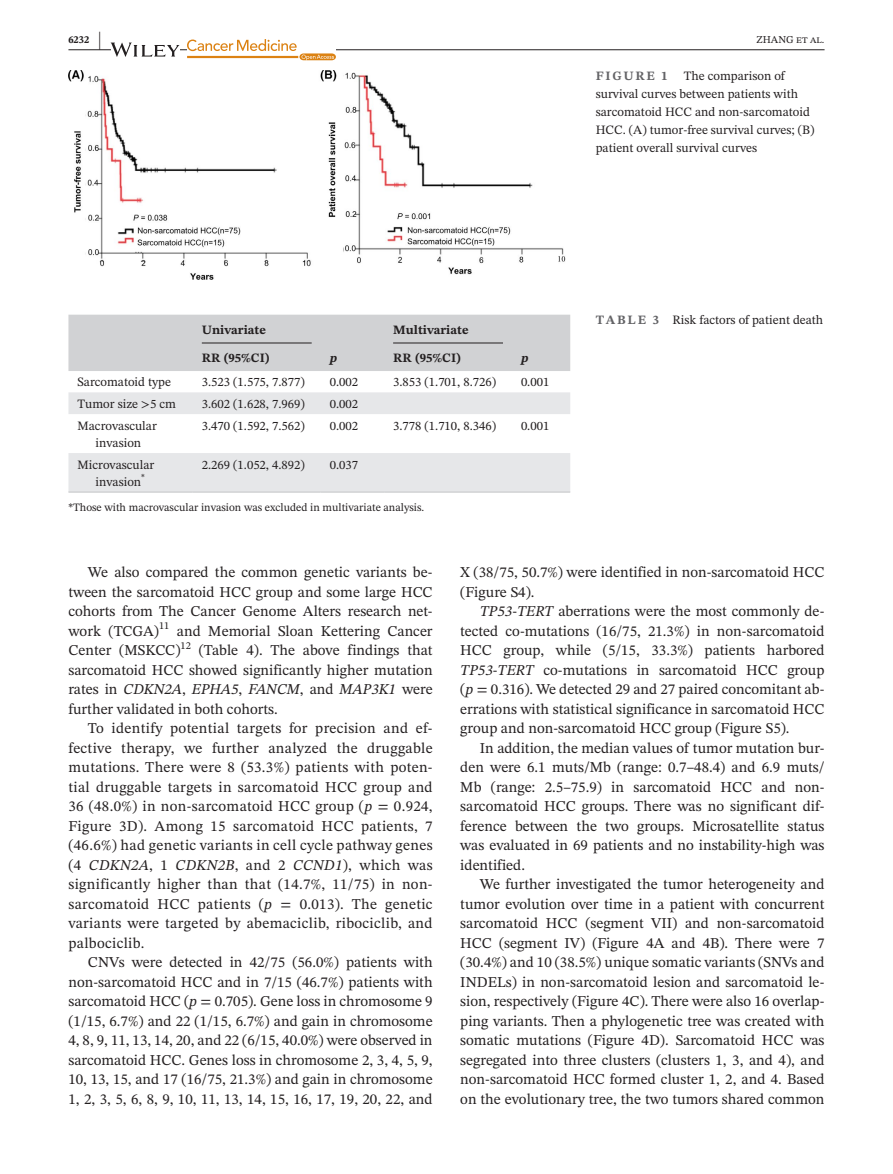
<style>
.page{position:relative;width:893px;height:1174px;background:#fff}
.page>*{position:absolute;margin:0;border:0;box-sizing:border-box;transform-origin:0 0}
.t1{font:15px/19.5px "STIX Two Text";color:#231f20;text-align:justify}
.t2{font:12.75px/18px "STIX Two Text";color:#231f20}
.t3{font:700 12.75px "STIX Two Text";color:#231f20}
.t4{font:700 12.75px "STIX Two Text";letter-spacing:.14em;color:#636366}
.t5{font:italic 700 12.75px "STIX Two Text";color:#231f20}
.t6{font:11.25px "STIX Two Text";color:#231f20}
.t7{font:10.5px "STIX Two Text";color:#231f20}
.t8{font:700 10.5px "STIX Two Text";color:#231f20}
.s1{font-size:21px}
.s2{font-weight:700;color:#636366}
.s3{font-style:italic}
</style>
<div class="page">
<hr style="left:68px;top:49px;width:756px;height:1px;background:#231f20">
<svg style="left:111px;top:43px;width:68px;height:14px"></svg>
<svg style="left:187px;top:39px;width:149px;height:21px"></svg>
<img style="left:68px;top:70px;width:498px;height:209px">
<div style="left:68px;top:315px;width:502px;height:56px;background:#d1d2d4"></div>
<svg style="left:68px;top:392px;width:502px;height:99px;fill:#e6e7e9"></svg>
<hr style="left:68px;top:491px;width:125px;height:2px;background:#d1d2d4">
<hr style="left:193px;top:491px;width:128px;height:2px;background:#d1d2d4">
<hr style="left:321px;top:491px;width:63px;height:2px;background:#d1d2d4">
<hr style="left:384px;top:491px;width:128px;height:2px;background:#d1d2d4">
<hr style="left:512px;top:491px;width:58px;height:2px;background:#d1d2d4">
<hr style="left:202px;top:342px;width:110px;height:1px;background:#231f20">
<hr style="left:393px;top:342px;width:110px;height:1px;background:#231f20">
<p class="t8" style="left:68px;top:32px;width:34px">6232 <span class="s1">|</span></p>
<p class="t7" style="left:756px;top:32px;width:69px">ZHANG et al.</p>
<p class="t2" style="left:596px;top:66px;width:220px;text-indent:88px">The comparison of survival curves between patients with sarcomatoid HCC and non-sarcomatoid HCC. (A) tumor-free survival curves; (B) patient overall survival curves</p>
<p class="t4" style="left:596px;top:66px;width:73px">FIGURE 1</p>
<p class="t3" style="left:202px;top:320px;width:66px">Univariate</p>
<p class="t3" style="left:393px;top:320px;width:77px">Multivariate</p>
<p class="t3" style="left:202px;top:348px;width:70px">RR (95%CI)</p>
<p class="t3" style="left:393px;top:348px;width:70px">RR (95%CI)</p>
<p class="t5" style="left:521px;top:348px;width:9px">p</p>
<p class="t5" style="left:330px;top:348px;width:9px">p</p>
<p class="t2" style="left:77px;top:373px;width:95px">Sarcomatoid type</p>
<p class="t2" style="left:202px;top:373px;width:105px">3.523 (1.575, 7.877)</p>
<p class="t2" style="left:330px;top:373px;width:30px">0.002</p>
<p class="t2" style="left:393px;top:373px;width:105px">3.853 (1.701, 8.726)</p>
<p class="t2" style="left:521px;top:373px;width:30px">0.001</p>
<p class="t2" style="left:77px;top:395px;width:100px">Tumor size &gt;5 cm</p>
<p class="t2" style="left:202px;top:395px;width:105px">3.602 (1.628, 7.969)</p>
<p class="t2" style="left:330px;top:395px;width:30px">0.002</p>
<p class="t2" style="left:77px;top:417px;width:81px;line-height:17.2px;text-align:center">Macrovascular invasion</p>
<p class="t2" style="left:202px;top:416px;width:105px">3.470 (1.592, 7.562)</p>
<p class="t2" style="left:330px;top:416px;width:30px">0.002</p>
<p class="t2" style="left:393px;top:416px;width:105px">3.778 (1.710, 8.346)</p>
<p class="t2" style="left:521px;top:416px;width:30px">0.001</p>
<p class="t2" style="left:95px;top:456px;width:60px;line-height:17.2px;text-indent:-18px">Microvascular invasion<sup>*</sup></p>
<p class="t2" style="left:202px;top:455px;width:105px">2.269 (1.052, 4.892)</p>
<p class="t2" style="left:330px;top:455px;width:30px">0.037</p>
<p class="t6" style="left:68px;top:499px;width:357px">*Those with macrovascular invasion was excluded in multivariate analysis.</p>
<p class="t2" style="left:596px;top:311px;width:229px"><span class="s2">TABLE 3</span> Risk factors of patient death</p>
<p class="t1" style="left:68px;top:562px;width:366px;text-indent:20px">We also compared the common genetic variants be&shy;tween the sarcomatoid HCC group and some large HCC cohorts from The Cancer Genome Alters research net&shy;work (TCGA)</p>
<p class="t7" style="left:159px;top:618px;width:12px">11</p>
<p class="t1" style="left:68px;top:621px;width:366px;text-indent:108px">and Memorial Sloan Kettering Cancer<br>Center (MSKCC)</p>
<p class="t7" style="left:180px;top:637px;width:12px">12</p>
<p class="t1" style="left:68px;top:640px;width:366px;text-indent:130px">(Table 4). The above findings that sarcomatoid HCC showed significantly higher mutation rates in <span class="s3">CDKN2A</span>, <span class="s3">EPHA5</span>, <span class="s3">FANCM</span>, and <span class="s3">MAP3K1</span> were further validated in both cohorts.</p>
<p class="t1" style="left:68px;top:718px;width:366px;text-indent:20px">To identify potential targets for precision and ef&shy;fective therapy, we further analyzed the druggable mutations. There were 8 (53.3%) patients with poten&shy;tial druggable targets in sarcomatoid HCC group and 36 (48.0%) in non-sarcomatoid HCC group (<span class="s3">p</span> = 0.924, Figure 3D). Among 15 sarcomatoid HCC patients, 7 (46.6%) had genetic variants in cell cycle pathway genes (4 <span class="s3">CDKN2A</span>, 1 <span class="s3">CDKN2B</span>, and 2 <span class="s3">CCND1</span>), which was significantly higher than that (14.7%, 11/75) in non&shy;sarcomatoid HCC patients (<span class="s3">p</span> = 0.013). The genetic variants were targeted by abemaciclib, ribociclib, and palbociclib.</p>
<p class="t1" style="left:68px;top:952px;width:366px;text-indent:20px">CNVs were detected in 42/75 (56.0%) patients with non-sarcomatoid HCC and in 7/15 (46.7%) patients with sarcomatoid HCC (<span class="s3">p</span> = 0.705). Gene loss in chromosome 9 (1/15, 6.7%) and 22 (1/15, 6.7%) and gain in chromosome 4, 8, 9, 11, 13, 14, 20, and 22 (6/15, 40.0%) were observed in sarcomatoid HCC. Genes loss in chromosome 2, 3, 4, 5, 9, 10, 13, 15, and 17 (16/75, 21.3%) and gain in chromosome 1, 2, 3, 5, 6, 8, 9, 10, 11, 13, 14, 15, 16, 17, 19, 20, 22, and</p>
<p class="t1" style="left:460px;top:562px;width:366px">X (38/75, 50.7%) were identified in non-sarcomatoid HCC (Figure S4).</p>
<p class="t1" style="left:460px;top:601px;width:366px;text-indent:20px"><span class="s3">TP53</span>-<span class="s3">TERT</span> aberrations were the most commonly de&shy;tected co-mutations (16/75, 21.3%) in non-sarcomatoid HCC group, while (5/15, 33.3%) patients harbored <span class="s3">TP53</span>-<span class="s3">TERT</span> co-mutations in sarcomatoid HCC group (<span class="s3">p</span> = 0.316). We detected 29 and 27 paired concomitant ab&shy;errations with statistical significance in sarcomatoid HCC group and non-sarcomatoid HCC group (Figure S5).</p>
<p class="t1" style="left:460px;top:738px;width:366px;text-indent:20px">In addition, the median values of tumor mutation bur&shy;den were 6.1 muts/Mb (range: 0.7–48.4) and 6.9 muts/ Mb (range: 2.5–75.9) in sarcomatoid HCC and non&shy;sarcomatoid HCC groups. There was no significant dif&shy;ference between the two groups. Microsatellite status was evaluated in 69 patients and no instability-high was identified.</p>
<p class="t1" style="left:460px;top:874px;width:366px;text-indent:20px">We further investigated the tumor heterogeneity and tumor evolution over time in a patient with concurrent sarcomatoid HCC (segment VII) and non-sarcomatoid HCC (segment IV) (Figure 4A and 4B). There were 7 (30.4%) and 10 (38.5%) unique somatic variants (SNVs and INDELs) in non-sarcomatoid lesion and sarcomatoid le&shy;sion, respectively (Figure 4C). There were also 16 overlap&shy;ping variants. Then a phylogenetic tree was created with somatic mutations (Figure 4D). Sarcomatoid HCC was segregated into three clusters (clusters 1, 3, and 4), and non-sarcomatoid HCC formed cluster 1, 2, and 4. Based on the evolutionary tree, the two tumors shared common</p>
</div>
